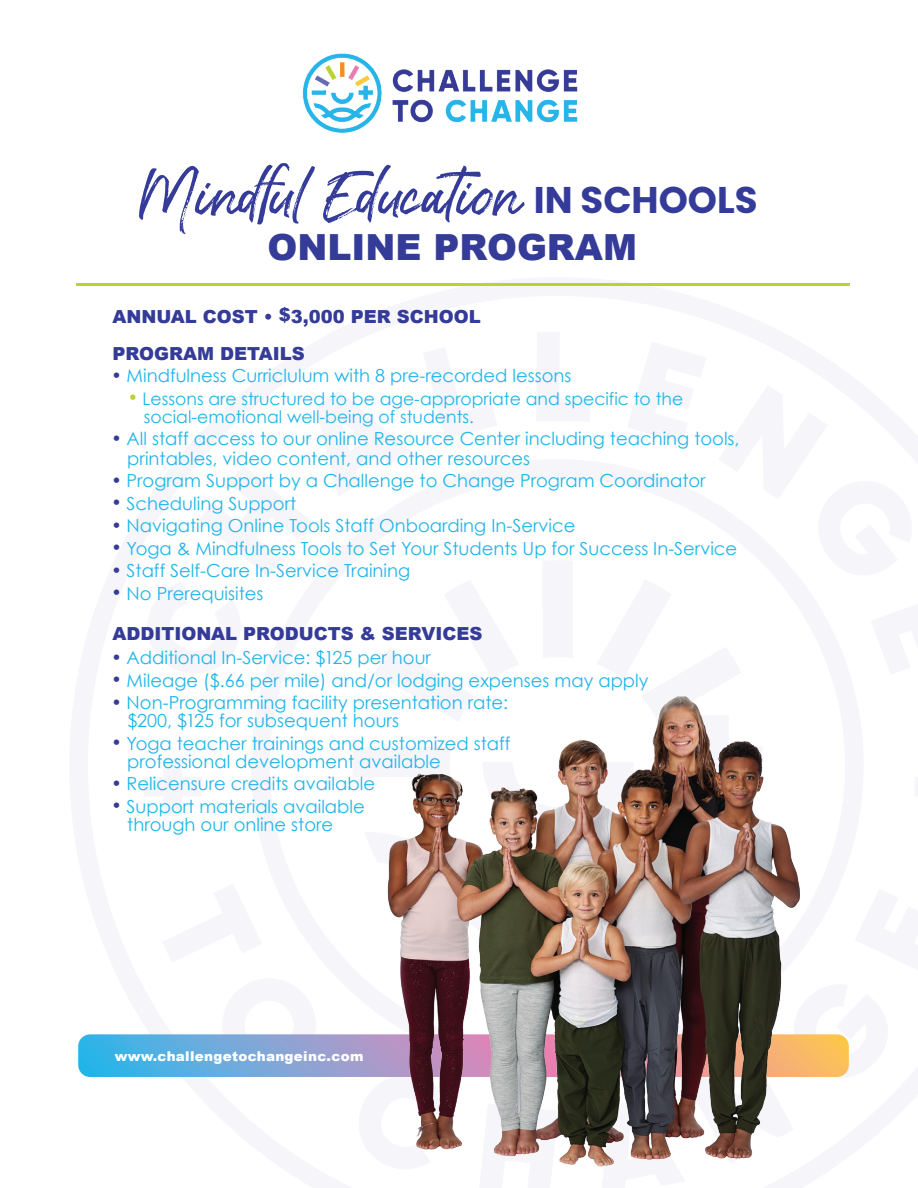
<style>
.page{position:relative;width:918px;height:1188px;background:#fff}
.page>*{position:absolute;margin:0;border:0;box-sizing:border-box;transform-origin:0 0}
.t1{font:85.05px "Something Fresh";color:#343b98}
.t2{font:700 37.2px "Poppins";color:#343b98}
.t3{font:900 36px "Arial";color:#343b98}
.t4{font:18px/18px "Century Gothic";color:#20b5e9}
.t5{font:900 18px/36.9px "Arial";color:#343b98}
.t6{font:17.25px/18px "Century Gothic";color:#20b5e9}
.t7{font:900 13.5px "Arial";letter-spacing:.02em;color:#fff}
.s1{font-family:"Arial";font-weight:900;font-size:16.5px;color:#343b98}
.s2{font-family:"Arial";font-weight:900;font-size:16.5px;color:#bad232}
</style>
<div class="page">
<svg style="left:78px;top:1034px;width:201px;height:43px;background:#5bafe0"></svg>
<img style="left:302px;top:53px;width:276px;height:80px">
<hr style="left:76px;top:283px;width:773px;height:2px;background:#bad232">
<img style="left:279px;top:695px;width:570px;height:472px">
<h1 class="t1" style="left:139px;top:146px;width:384px">Mindful Education</h1>
<h2 class="t2" style="left:534px;top:179px;width:225px">IN SCHOOLS</h2>
<h3 class="t3" style="left:268px;top:221px;width:371px">ONLINE PROGRAM</h3>
<p class="t5" style="left:112px;top:298px;width:370px">ANNUAL COST • $3,000 PER SCHOOL<br>PROGRAM DETAILS</p>
<p class="t4" style="left:112px;top:367px;width:461px"><span class="s1">•</span> Mindfulness Curriclulum with 8 pre-recorded lessons</p>
<p class="t6" style="left:144px;top:389px;width:541px;text-indent:-15px"><span class="s2">•</span> Lessons are structured to be age-appropriate and specific to the social-emotional well-being of students.</p>
<p class="t4" style="left:127px;top:429px;width:614px;line-height:19.5px;text-indent:-15px"><span class="s1">•</span> All staff access to our online Resource Center including teaching tools, printables, video content, and other resources</p>
<p class="t4" style="left:112px;top:472px;width:595px"><span class="s1">•</span> Program Support by a Challenge to Change Program Coordinator</p>
<p class="t4" style="left:112px;top:494px;width:185px"><span class="s1">•</span> Scheduling Support</p>
<p class="t4" style="left:112px;top:517px;width:465px"><span class="s1">•</span> Navigating Online Tools Staff Onboarding In-Service</p>
<p class="t4" style="left:112px;top:539px;width:626px"><span class="s1">•</span> Yoga &amp; Mindfulness Tools to Set Your Students Up for Success In-Service</p>
<p class="t4" style="left:112px;top:562px;width:299px"><span class="s1">•</span> Staff Self-Care In-Service Training</p>
<p class="t4" style="left:112px;top:584px;width:153px"><span class="s1">•</span> No Prerequisites</p>
<p class="t5" style="left:112px;top:615px;width:372px">ADDITIONAL PRODUCTS &amp; SERVICES</p>
<p class="t4" style="left:112px;top:649px;width:320px"><span class="s1">•</span> Additional In-Service: $125 per hour</p>
<p class="t4" style="left:112px;top:671px;width:538px"><span class="s1">•</span> Mileage ($.66 per mile) and/or lodging expenses may apply</p>
<p class="t4" style="left:127px;top:694px;width:382px;text-indent:-15px"><span class="s1">•</span> Non-Programming facility presentation rate: $200, $125 for subsequent hours</p>
<p class="t4" style="left:127px;top:734px;width:385px;text-indent:-15px"><span class="s1">•</span> Yoga teacher trainings and customized staff professional development available</p>
<p class="t4" style="left:112px;top:775px;width:264px"><span class="s1">•</span> Relicensure credits available</p>
<p class="t4" style="left:127px;top:797px;width:239px;text-indent:-15px"><span class="s1">•</span> Support materials available through our online store</p>
<p class="t7" style="left:115px;top:1046px;width:250px">www.challengetochangeinc.com</p>
</div>
